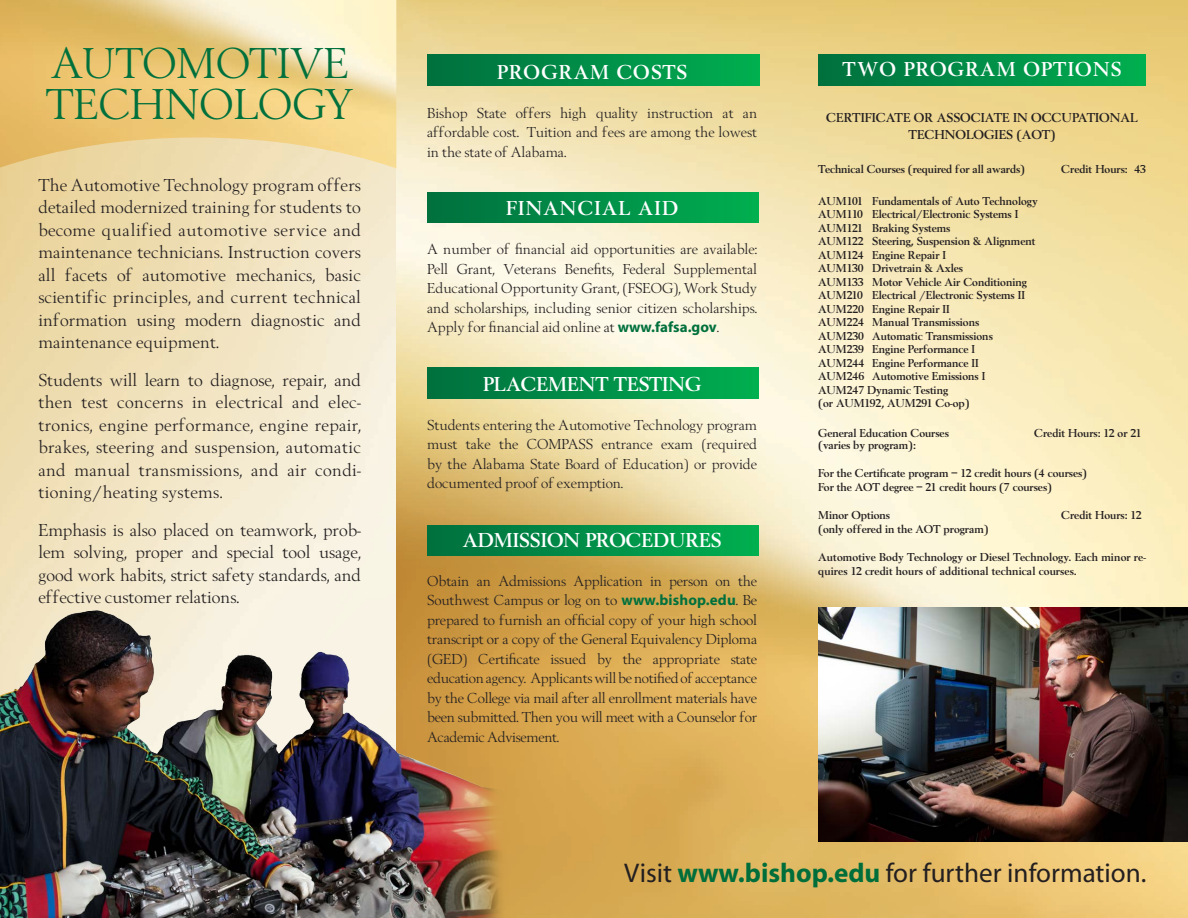
<style>
.page{position:relative;width:1188px;height:918px;background:#fff}
.page>*{position:absolute;margin:0;border:0;box-sizing:border-box;transform-origin:0 0}
.t1{font:45px/40.5px "Berling";color:#00703c}
.t2{font:27.15px "Myriad";color:#231f20}
.t3{font:21px "Berling Bld";letter-spacing:.06em;color:#fff}
.t4{font:21px "Berling Bld";color:#fff}
.t5{font:18px/22.5px "Berling";letter-spacing:.01em;color:#231f20;text-align:justify}
.t6{font:15px/19.5px "Berling";letter-spacing:-.005em;color:#231f20;text-align:justify}
.t7{font:13.5px "Berling Bld";color:#231f20}
.t8{font:12px/13.5px "Berling Bld";color:#231f20}
.s1{font-family:"Myriad";font-weight:700;color:#00703c}
.s2{font-weight:700;color:#006e3a}
</style>
<div class="page">
<img style="left:396px;top:0;width:792px;height:918px">
<div style="left:427px;top:525px;width:332px;height:31px;background:linear-gradient(to right,#006f3e,#00ae50)"></div>
<div style="left:427px;top:368px;width:332px;height:30px;background:linear-gradient(to right,#006f3e,#00ae50)"></div>
<div style="left:427px;top:55px;width:332px;height:30px;background:linear-gradient(to right,#006f3e,#00ae50)"></div>
<div style="left:427px;top:192px;width:332px;height:31px;background:linear-gradient(to right,#006f3e,#00ae50)"></div>
<div style="left:818px;top:55px;width:328px;height:30px;background:linear-gradient(to right,#006f3e,#00ae50)"></div>
<img style="left:0;top:0;width:396px;height:168px">
<img style="left:0;top:598px;width:537px;height:320px">
<img style="left:818px;top:608px;width:370px;height:233px">
<h1 class="t1" style="left:46px;top:47px;width:309px">AUTOMOTIVE<br>TECHNOLOGY</h1>
<p class="t5" style="left:38px;top:175px;width:324px">The Automotive Technology program offers detailed modernized training for students to become qualified automotive service and maintenance technicians. Instruction covers all facets of automotive mechanics, basic scientific principles, and current technical information using modern diagnostic and maintenance equipment.</p>
<p class="t5" style="left:38px;top:370px;width:324px">Students will learn to diagnose, repair, and then test concerns in electrical and elec&shy;tronics, engine performance, engine repair, brakes, steering and suspension, automatic and manual transmissions, and air condi&shy;tioning/heating systems.</p>
<p class="t5" style="left:38px;top:520px;width:324px">Emphasis is also placed on teamwork, prob&shy;lem solving, proper and special tool usage, good work habits, strict safety standards, and effective customer relations.</p>
<h3 class="t3" style="left:497px;top:58px;width:192px">PROGRAM COSTS</h3>
<p class="t6" style="left:427px;top:104px;width:332px">Bishop State offers high quality instruction at an affordable cost. Tuition and fees are among the lowest in the state of Alabama.</p>
<h3 class="t3" style="left:506px;top:194px;width:174px">FINANCIAL AID</h3>
<p class="t6" style="left:427px;top:241px;width:332px">A number of financial aid opportunities are available:<br>Pell Grant, Veterans Benefits, Federal Supplemental Educational Opportunity Grant, (FSEOG), Work Study and scholarships, including senior citizen scholarships.<br>Apply for financial aid online at <span class="s1">www.fafsa.gov</span>.</p>
<h3 class="t4" style="left:483px;top:370px;width:220px">PLACEMENT TESTING</h3>
<p class="t6" style="left:427px;top:416px;width:332px">Students entering the Automotive Technology program must take the COMPASS entrance exam (required by the Alabama State Board of Education) or provide documented proof of exemption.</p>
<h3 class="t4" style="left:463px;top:526px;width:260px">ADMISSION PROCEDURES</h3>
<p class="t6" style="left:427px;top:572px;width:332px">Obtain an Admissions Application in person on the Southwest Campus or log on to <span class="s1">www.bishop.edu</span>. Be prepared to furnish an official copy of your high school transcript or a copy of the General Equivalency Diploma (GED) Certificate issued by the appropriate state education agency. Applicants will be notified of acceptance by the College via mail after all enrollment materials have been submitted. Then you will meet with a Counselor for Academic Advisement.</p>
<h3 class="t3" style="left:843px;top:55px;width:280px">TWO PROGRAM OPTIONS</h3>
<p class="t7" style="left:826px;top:109px;width:19px">Certificate</p>
<p class="t7" style="left:914px;top:109px;width:42px">or Associate</p>
<p class="t7" style="left:1013px;top:109px;width:39px">in Occupational</p>
<p class="t7" style="left:909px;top:125px;width:46px">Technologies</p>
<p class="t7" style="left:1017px;top:125px;width:41px">(AOT)</p>
<p class="t8" style="left:818px;top:164px;width:208px">Technical Courses (required for all awards)</p>
<p class="t8" style="left:1061px;top:164px;width:86px">Credit Hours: 43</p>
<p class="t8" style="left:818px;top:195px;width:221px">AUM101 Fundamentals of Auto Technology<br>AUM110 Electrical/Electronic Systems I<br>AUM121 Braking Systems<br>AUM122 Steering, Suspension &amp; Alignment<br>AUM124 Engine Repair I<br>AUM130 Drivetrain &amp; Axles<br>AUM133 Motor Vehicle Air Conditioning<br>AUM210 Electrical /Electronic Systems II<br>AUM220 Engine Repair II<br>AUM224 Manual Transmissions<br>AUM230 Automatic Transmissions<br>AUM239 Engine Performance I<br>AUM244 Engine Performance II<br>AUM246 Automotive Emissions I<br>AUM247 Dynamic Testing<br>(or AUM192, AUM291 Co-op)</p>
<p class="t8" style="left:818px;top:427px;width:132px">General Education Courses</p>
<p class="t8" style="left:1034px;top:427px;width:109px">Credit Hours: 12 or 21</p>
<p class="t8" style="left:818px;top:439px;width:99px">(varies by program):</p>
<p class="t8" style="left:818px;top:468px;width:270px">For the Certificate program – 12 credit hours (4 courses)<br>For the AOT degree – 21 credit hours (7 courses)</p>
<p class="t8" style="left:818px;top:510px;width:73px">Minor Options</p>
<p class="t8" style="left:1061px;top:510px;width:82px">Credit Hours: 12</p>
<p class="t8" style="left:818px;top:523px;width:172px">(only offered in the AOT program)</p>
<p class="t8" style="left:818px;top:552px;width:329px">Automotive Body Technology or Diesel Technology. Each minor re&shy;quires 12 credit hours of additional technical courses.</p>
<h2 class="t2" style="left:624px;top:859px;width:524px">Visit <span class="s2">www.bishop.edu</span> for further information.</h2>
</div>
